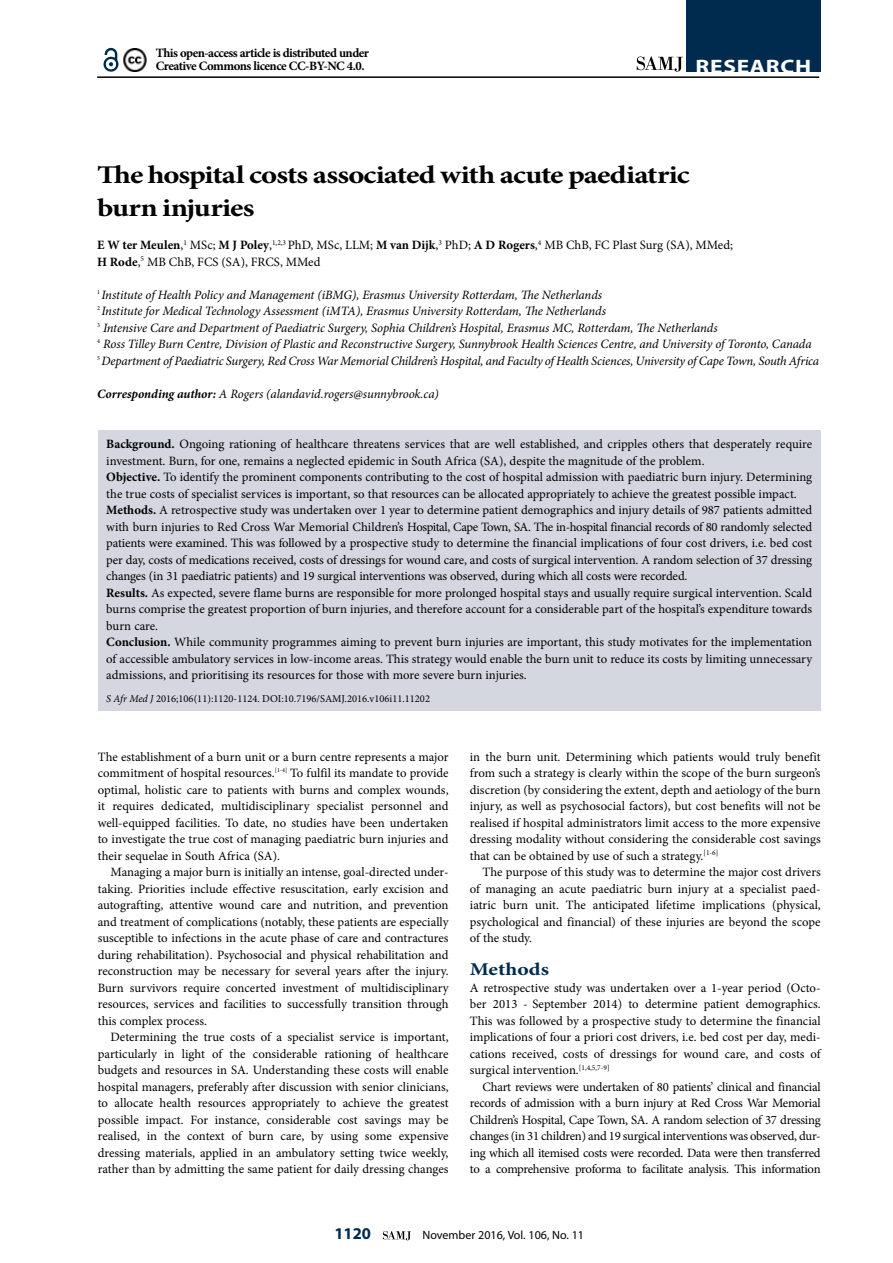
<style>
.page{position:relative;width:893px;height:1263px;background:#fff}
.page>*{position:absolute;margin:0;border:0;box-sizing:border-box;transform-origin:0 0}
.t1{font:700 25.5px/33px "Minion Pro";letter-spacing:-.025em;color:#000;scale:1.2 1}
.t2{font:700 19.5px "Myriad Pro";letter-spacing:.03em;color:#fff;scale:1.2 1}
.t3{font:700 18px "Minion Pro";color:#002b4e;scale:1.2 1}
.t4{font:700 16.5px "Myriad Pro";color:#002b4e}
.t5{font:12.75px/16.5px "Minion Pro";letter-spacing:-.005em;color:#000;text-align:justify}
.t6{font:italic 12.75px/16.5px "Minion Pro";letter-spacing:-.01em;color:#000}
.t7{font:700 12.75px/13.5px "Minion Pro";letter-spacing:-.04em;color:#000}
.t8{font:12px "Myriad Pro";color:#000}
.t9{font:10.5px "Minion Pro";color:#000}
.s1{font-weight:700}
.s2{font-style:italic}
</style>
<div class="page">
<svg style="left:383px;top:1231px;width:28px;height:9px"></svg>
<hr style="left:97px;top:76px;width:722px;height:2px;background:#000">
<div style="left:686px;top:0;width:135px;height:72px;background:#002b4e"></div>
<svg style="left:637px;top:57px;width:46px;height:15px"></svg>
<svg style="left:103px;top:47px;width:16px;height:25px"></svg>
<img style="left:123px;top:48px;width:24px;height:23px">
<div style="left:98px;top:431px;width:723px;height:280px;background:#d5d7e0"></div>
<p class="t7" style="left:156px;top:46px;width:215px">This open-access article is distributed under<br>Creative Commons licence CC-BY-NC 4.0.</p>
<h2 class="t2" style="left:696px;top:54px;width:98px">RESEARCH</h2>
<h1 class="t1" style="left:97px;top:158px;width:495px">The hospital costs associated with acute paediatric burn injuries</h1>
<p class="t5" style="left:97px;top:237px;width:637px"><span class="s1">E W ter Meulen</span>,<sup>1</sup> MSc; <span class="s1">M J Poley</span>,<sup>1,2,3</sup> PhD, MSc, LLM; <span class="s1">M van Dijk</span>,<sup>3</sup> PhD; <span class="s1">A D Rogers</span>,<sup>4</sup> MB ChB, FC Plast Surg (SA), MMed;<br><span class="s1">H Rode</span>,<sup>5</sup> MB ChB, FCS (SA), FRCS, MMed</p>
<p class="t6" style="left:97px;top:286px;width:723px"><sup>1</sup> Institute of Health Policy and Management (iBMG), Erasmus University Rotterdam, The Netherlands<br><sup>2</sup> Institute for Medical Technology Assessment (iMTA), Erasmus University Rotterdam, The Netherlands<br><sup>3</sup> Intensive Care and Department of Paediatric Surgery, Sophia Children’s Hospital, Erasmus MC, Rotterdam, The Netherlands<br><sup>4</sup> Ross Tilley Burn Centre, Division of Plastic and Reconstructive Surgery, Sunnybrook Health Sciences Centre, and University of Toronto, Canada<br><sup>5</sup> Department of Paediatric Surgery, Red Cross War Memorial Children’s Hospital, and Faculty of Health Sciences, University of Cape Town, South Africa</p>
<p class="t6" style="left:97px;top:385px;width:343px"><span class="s1">Corresponding author:</span> A Rogers (alandavid.rogers@sunnybrook.ca)</p>
<p class="t5" style="left:106px;top:436px;width:707px;text-align:left"><span class="s1">Background.</span> Ongoing rationing of healthcare threatens services that are well established, and cripples others that desperately require investment. Burn, for one, remains a neglected epidemic in South Africa (SA), despite the magnitude of the problem.<br><span class="s1">Objective.</span> To identify the prominent components contributing to the cost of hospital admission with paediatric burn injury. Determining the true costs of specialist services is important, so that resources can be allocated appropriately to achieve the greatest possible impact.<br><span class="s1">Methods.</span> A retrospective study was undertaken over 1 year to determine patient demographics and injury details of 987 patients admitted with burn injuries to Red Cross War Memorial Children’s Hospital, Cape Town, SA. The in-hospital financial records of 80 randomly selected patients were examined. This was followed by a prospective study to determine the financial implications of four cost drivers, i.e. bed cost per day, costs of medications received, costs of dressings for wound care, and costs of surgical intervention. A random selection of 37 dressing changes (in 31 paediatric patients) and 19 surgical interventions was observed, during which all costs were recorded.<br><span class="s1">Results.</span> As expected, severe flame burns are responsible for more prolonged hospital stays and usually require surgical intervention. Scald burns comprise the greatest proportion of burn injuries, and therefore account for a considerable part of the hospital’s expenditure towards burn care.<br><span class="s1">Conclusion.</span> While community programmes aiming to prevent burn injuries are important, this study motivates for the implementation of accessible ambulatory services in low-income areas. This strategy would enable the burn unit to reduce its costs by limiting unnecessary admissions, and prioritising its resources for those with more severe burn injuries.</p>
<p class="t9" style="left:106px;top:691px;width:325px"><span class="s2">S Afr Med J</span> 2016;106(11):1120-1124. DOI:10.7196/SAMJ.2016.v106i11.11202</p>
<p class="t5" style="left:98px;top:748px;width:352px">The establishment of a burn unit or a burn centre represents a major commitment of hospital resources.<sup>[1-4]</sup> To fulfil its mandate to provide optimal, holistic care to patients with burns and complex wounds, it requires dedicated, multidisciplinary specialist personnel and well-equipped facilities. To date, no studies have been undertaken to investigate the true cost of managing paediatric burn injuries and their sequelae in South Africa (SA).</p>
<p class="t5" style="left:98px;top:864px;width:352px;text-indent:13px">Managing a major burn is initially an intense, goal-directed under&shy;taking. Priorities include effective resuscitation, early excision and autografting, attentive wound care and nutrition, and prevention and treatment of complications (notably, these patients are especially susceptible to infections in the acute phase of care and contractures during rehabilitation). Psychosocial and physical rehabilitation and reconstruction may be necessary for several years after the injury.<br>Burn survivors require concerted investment of multidisciplinary resources, services and facilities to successfully transition through this complex process.</p>
<p class="t5" style="left:98px;top:1029px;width:352px;text-indent:13px">Determining the true costs of a specialist service is important, particularly in light of the considerable rationing of healthcare budgets and resources in SA. Understanding these costs will enable hospital managers, preferably after discussion with senior clinicians, to allocate health resources appropriately to achieve the greatest possible impact. For instance, considerable cost savings may be realised, in the context of burn care, by using some expensive dressing materials, applied in an ambulatory setting twice weekly, rather than by admitting the same patient for daily dressing changes</p>
<p class="t5" style="left:470px;top:748px;width:352px">in the burn unit. Determining which patients would truly benefit from such a strategy is clearly within the scope of the burn surgeon’s discretion (by considering the extent, depth and aetiology of the burn injury, as well as psychosocial factors), but cost benefits will not be realised if hospital administrators limit access to the more expensive dressing modality without considering the considerable cost savings that can be obtained by use of such a strategy.<sup>[1-6]</sup></p>
<p class="t5" style="left:470px;top:864px;width:352px;text-indent:13px">The purpose of this study was to determine the major cost drivers of managing an acute paediatric burn injury at a specialist paed&shy;iatric burn unit. The anticipated lifetime implications (physical, psychological and financial) of these injuries are beyond the scope of the study.</p>
<h3 class="t3" style="left:470px;top:957px;width:67px">Methods</h3>
<p class="t5" style="left:470px;top:979px;width:352px">A retrospective study was undertaken over a 1-year period (Octo&shy;ber 2013 - September 2014) to determine patient demographics.<br>This was followed by a prospective study to determine the financial implications of four a priori cost drivers, i.e. bed cost per day, medi&shy;cations received, costs of dressings for wound care, and costs of surgical intervention.<sup>[1,4,5,7-9]</sup></p>
<p class="t5" style="left:470px;top:1078px;width:352px;text-indent:13px">Chart reviews were undertaken of 80 patients’ clinical and financial records of admission with a burn injury at Red Cross War Memorial Children’s Hospital, Cape Town, SA. A random selection of 37 dressing changes (in 31 children) and 19 surgical interventions was observed, dur&shy;ing which all itemised costs were recorded. Data were then transferred to a comprehensive proforma to facilitate analysis. This information</p>
<p class="t4" style="left:334px;top:1223px;width:38px">1120</p>
<p class="t8" style="left:423px;top:1228px;width:163px">November 2016, Vol. 106, No. 11</p>
</div>
